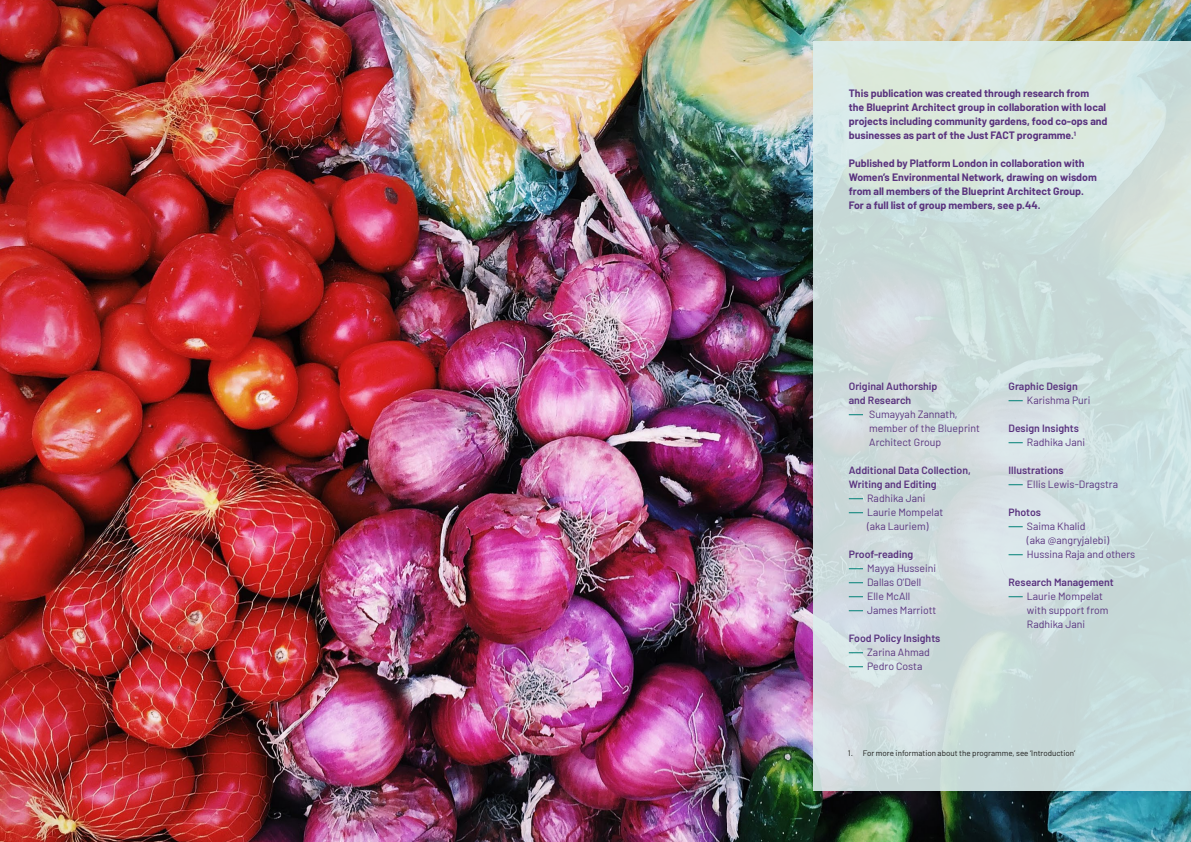
<style>
.page{position:relative;width:1191px;height:842px;background:#fff}
.page>*{position:absolute;margin:0;border:0;box-sizing:border-box;transform-origin:0 0}
.t1{font:700 10.5px/14px "Barlow";color:#59327e}
.t2{font:10.5px/14px "Barlow";color:#59327e}
.t3{font:600 10.5px/14px "Barlow";color:#59327e}
.t4{font:8px "Barlow";color:#1d1d1b}
</style>
<div class="page">
<img style="left:0;top:0;width:1191px;height:842px">
<div style="left:813px;top:41px;width:378px;height:750px;background:linear-gradient(to right,#d2dede,#cde1de)"></div>
<svg style="left:849px;top:414px;width:14px;height:1px"></svg>
<svg style="left:849px;top:498px;width:14px;height:1px"></svg>
<svg style="left:849px;top:512px;width:14px;height:1px"></svg>
<svg style="left:849px;top:568px;width:14px;height:1px"></svg>
<svg style="left:849px;top:582px;width:14px;height:1px"></svg>
<svg style="left:849px;top:596px;width:14px;height:1px"></svg>
<svg style="left:849px;top:610px;width:14px;height:1px"></svg>
<svg style="left:849px;top:652px;width:14px;height:1px"></svg>
<svg style="left:849px;top:666px;width:14px;height:1px"></svg>
<svg style="left:1008px;top:400px;width:14px;height:1px"></svg>
<svg style="left:1008px;top:442px;width:14px;height:1px"></svg>
<svg style="left:1008px;top:484px;width:14px;height:1px"></svg>
<svg style="left:1008px;top:526px;width:14px;height:1px"></svg>
<svg style="left:1008px;top:554px;width:14px;height:1px"></svg>
<svg style="left:1008px;top:596px;width:14px;height:1px"></svg>
<p class="t1" style="left:849px;top:86px;width:260px">This publication was created through research from<br>the Blueprint Architect group in collaboration with local projects including community gardens, food co-ops and businesses as part of the Just FACT programme.<sup>1</sup></p>
<p class="t1" style="left:849px;top:156px;width:249px">Published by Platform London in collaboration with Women’s Environmental Network, drawing on wisdom from all members of the Blueprint Architect Group.<br>For a full list of group members, see p.44.</p>
<p class="t3" style="left:849px;top:378px;width:90px">Original Authorship and Research</p>
<p class="t2" style="left:869px;top:406px;width:112px">Sumayyah Zannath, member of the Blueprint<br>Architect Group</p>
<p class="t3" style="left:849px;top:462px;width:123px">Additional Data Collection,<br>Writing and Editing</p>
<p class="t2" style="left:867px;top:490px;width:77px">Radhika Jani<br>Laurie Mompelat (aka Lauriem)</p>
<p class="t3" style="left:849px;top:546px;width:66px">Proof-reading</p>
<p class="t2" style="left:867px;top:560px;width:71px">Mayya Husseini<br>Dallas O’Dell<br>Elle McAll<br>James Marriott</p>
<p class="t3" style="left:849px;top:630px;width:93px">Food Policy Insights</p>
<p class="t2" style="left:867px;top:644px;width:64px">Zarina Ahmad<br>Pedro Costa</p>
<p class="t3" style="left:1008px;top:378px;width:71px">Graphic Design</p>
<p class="t2" style="left:1027px;top:392px;width:65px">Karishma Puri</p>
<p class="t3" style="left:1008px;top:420px;width:72px">Design Insights</p>
<p class="t2" style="left:1027px;top:434px;width:60px">Radhika Jani</p>
<p class="t3" style="left:1008px;top:462px;width:57px">Illustrations</p>
<p class="t2" style="left:1027px;top:476px;width:93px">Ellis Lewis-Dragstra</p>
<p class="t3" style="left:1008px;top:504px;width:34px">Photos</p>
<p class="t2" style="left:1027px;top:518px;width:110px">Saima Khalid<br>(aka @angryjalebi)<br>Hussina Raja and others</p>
<p class="t3" style="left:1008px;top:574px;width:107px">Research Management</p>
<p class="t2" style="left:1027px;top:588px;width:83px">Laurie Mompelat with support from<br>Radhika Jani</p>
<p class="t4" style="left:848px;top:748px;width:229px">1. For more information about the programme, see ‘Introduction’</p>
</div>
